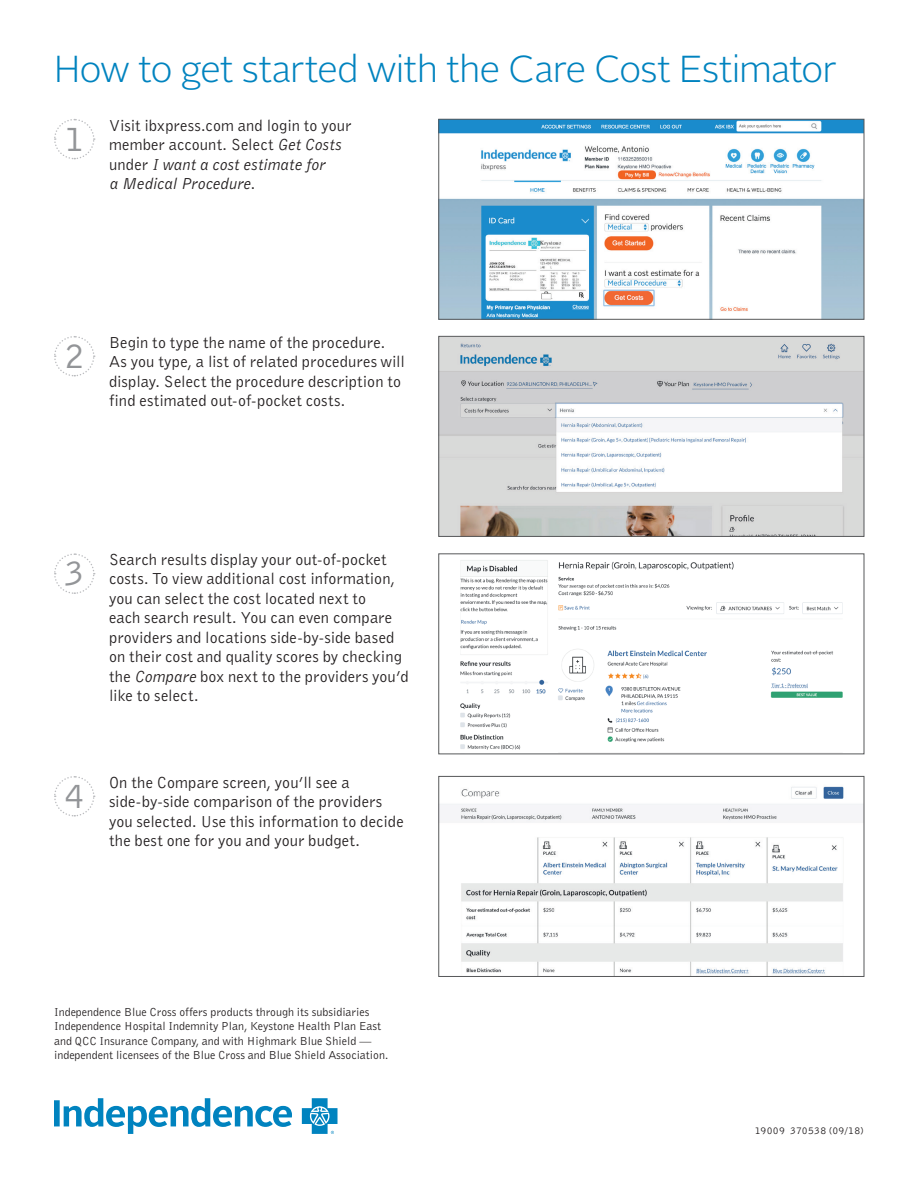
<style>
.page{position:relative;width:918px;height:1188px;background:#fff}
.page>*{position:absolute;margin:0;border:0;box-sizing:border-box;transform-origin:0 0}
.t1{font:300 37.5px "Alright Sans";letter-spacing:-.025em;color:#0083bf}
.t2{font:37.5px "Bell Gothic BT";color:#939598}
.t3{font:16.5px/19.5px "Bell Gothic";letter-spacing:.005em;color:#231f20}
.t4{font:12px/14.4px "Bell Gothic";color:#231f20}
.t5{font:10.5px "Bell Gothic";letter-spacing:.03em;color:#231f20}
.s1{font-style:italic}
</style>
<div class="page">
<img style="left:440px;top:121px;width:422px;height:197px">
<div style="left:438px;top:119px;width:426px;height:201px;border:1px solid #57585a"></div>
<img style="left:440px;top:338px;width:422px;height:197px">
<div style="left:438px;top:336px;width:426px;height:201px;border:1px solid #57585a"></div>
<img style="left:460px;top:560px;width:383px;height:190px">
<div style="left:438px;top:553px;width:426px;height:201px;border:1px solid #57585a"></div>
<img style="left:440px;top:786px;width:422px;height:189px">
<div style="left:438px;top:776px;width:426px;height:201px;border:1px solid #57585a"></div>
<svg style="left:54px;top:119px;width:41px;height:41px"></svg>
<svg style="left:54px;top:336px;width:41px;height:41px"></svg>
<svg style="left:54px;top:553px;width:41px;height:41px"></svg>
<svg style="left:54px;top:776px;width:41px;height:41px"></svg>
<svg style="left:54px;top:1098px;width:284px;height:36px"></svg>
<h1 class="t1" style="left:54px;top:44px;width:785px">How to get started with the Care Cost Estimator</h1>
<h1 class="t2" style="left:64px;top:115px;width:22px">1</h1>
<p class="t3" style="left:109px;top:115px;width:244px">Visit ibxpress.com and login to your member account. Select <span class="s1">Get Costs </span>under <span class="s1">I want a cost estimate for<br>a Medical Procedure</span>.</p>
<h1 class="t2" style="left:64px;top:332px;width:22px">2</h1>
<p class="t3" style="left:109px;top:332px;width:297px">Begin to type the name of the procedure.<br>As you type, a list of related procedures will display. Select the procedure description to find estimated out-of-pocket costs.</p>
<h1 class="t2" style="left:64px;top:549px;width:22px">3</h1>
<p class="t3" style="left:109px;top:549px;width:301px">Search results display your out-of-pocket costs. To view additional cost information, you can select the cost located next to<br>each search result. You can even compare providers and locations side-by-side based on their cost and quality scores by checking the <span class="s1">Compare</span> box next to the providers you’d like to select.</p>
<h1 class="t2" style="left:64px;top:772px;width:22px">4</h1>
<p class="t3" style="left:109px;top:772px;width:296px">On the Compare screen, you’ll see a side-by-side comparison of the providers you selected. Use this information to decide the best one for you and your budget.</p>
<p class="t4" style="left:54px;top:1004px;width:336px">Independence Blue Cross offers products through its subsidiaries Independence Hospital Indemnity Plan, Keystone Health Plan East and QCC Insurance Company, and with Highmark Blue Shield — independent licensees of the Blue Cross and Blue Shield Association.</p>
<p class="t5" style="left:755px;top:1124px;width:111px">19009 370538 (09/18)</p>
</div>
